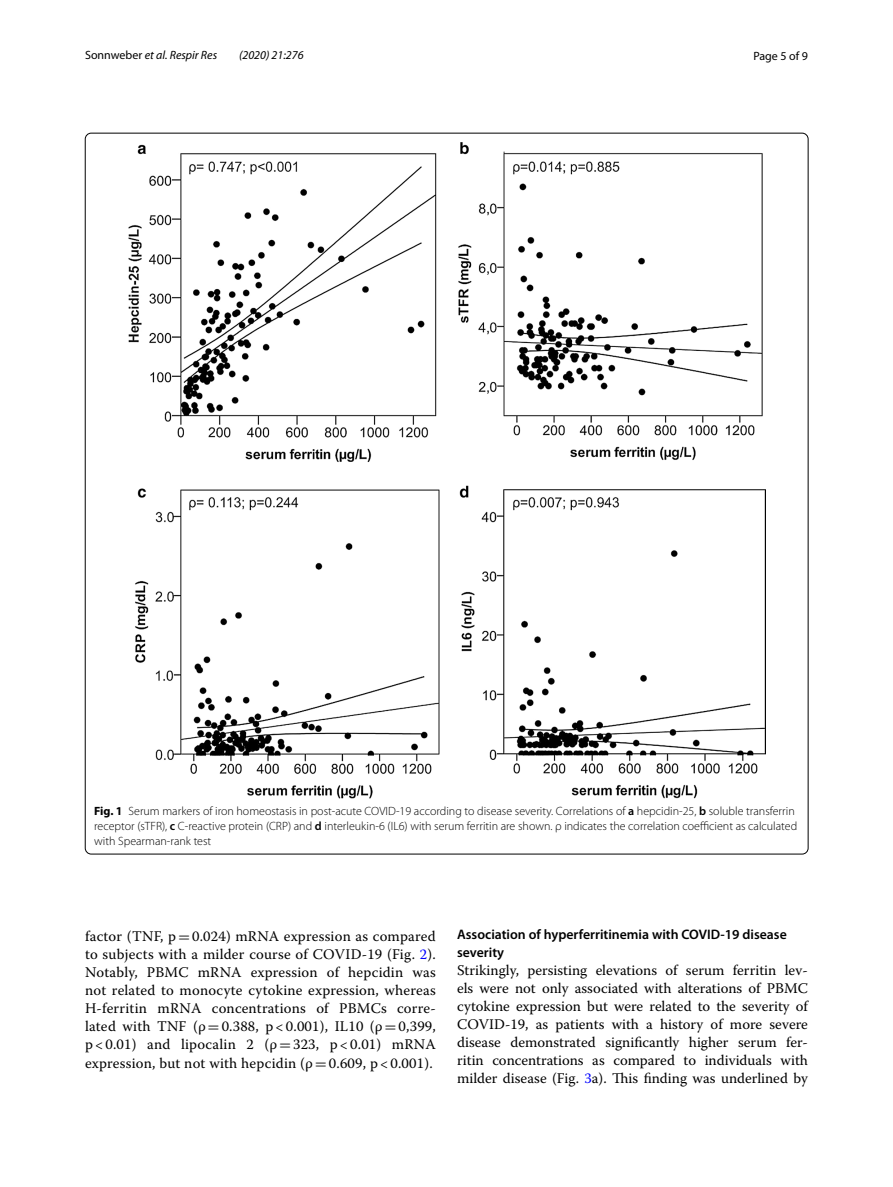
<style>
.page{position:relative;width:893px;height:1187px;background:#fff}
.page>*{position:absolute;margin:0;border:0;box-sizing:border-box;transform-origin:0 0}
.t1{font:14.7px/18px "Warnock Pro";letter-spacing:.01em;color:#000;text-align:justify}
.t2{font:600 13.8px/18px "Myriad Pro";color:#000}
.t3{font:300 12px/15px "Myriad Pro";color:#000}
.t4{font:italic 12px "Myriad Pro";color:#000}
.t5{font:12px "Myriad Pro";color:#000}
.s1{font-style:normal}
.s2{font-weight:700}
.s3{font-weight:600}
.s4{font-family:"MTSY"}
.s5{color:#00f}
</style>
<div class="page">
<img style="left:128px;top:142px;width:638px;height:657px">
<p class="t4" style="left:85px;top:48px;width:134px"><span class="s1">Sonnweber</span> et al. Respir Res</p>
<p class="t4" style="left:239px;top:48px;width:66px">(2020) 21:276</p>
<p class="t5" style="left:753px;top:48px;width:56px">Page 5 of 9</p>
<p class="t3" style="left:94px;top:803px;width:704px"><span class="s2">Fig. 1</span> Serum markers of iron homeostasis in post-acute COVID-19 according to disease severity. Correlations of <span class="s3">a</span> hepcidin-25, <span class="s3">b</span> soluble transferrin receptor (sTFR), <span class="s3">c</span> C-reactive protein (CRP) and <span class="s3">d</span> interleukin-6 (IL6) with serum ferritin are shown. ρ indicates the correlation coefficient as calculated with Spearman-rank test</p>
<p class="t1" style="left:85px;top:927px;width:352px">factor (TNF, p<span class="s4">=</span>0.024) mRNA expression as compared to subjects with a milder course of COVID-19 (Fig. <span class="s5">2</span>).<br>Notably, PBMC mRNA expression of hepcidin was not related to monocyte cytokine expression, whereas H-ferritin mRNA concentrations of PBMCs corre&shy;lated with TNF (ρ<span class="s4">=</span>0.388, p &lt; 0.001), IL10 (ρ<span class="s4">=</span>0,399, p &lt; 0.01) and lipocalin 2 (ρ<span class="s4">=</span>323, p &lt; 0.01) mRNA expression, but not with hepcidin (ρ<span class="s4">=</span>0.609, p &lt; 0.001).</p>
<p class="t2" style="left:457px;top:925px;width:331px">Association of hyperferritinemia with COVID‑19 disease severity</p>
<p class="t1" style="left:457px;top:960px;width:352px">Strikingly, persisting elevations of serum ferritin lev&shy;els were not only associated with alterations of PBMC cytokine expression but were related to the severity of COVID-19, as patients with a history of more severe disease demonstrated significantly higher serum fer&shy;ritin concentrations as compared to individuals with milder disease (Fig. <span class="s5">3</span>a). This finding was underlined by</p>
</div>
